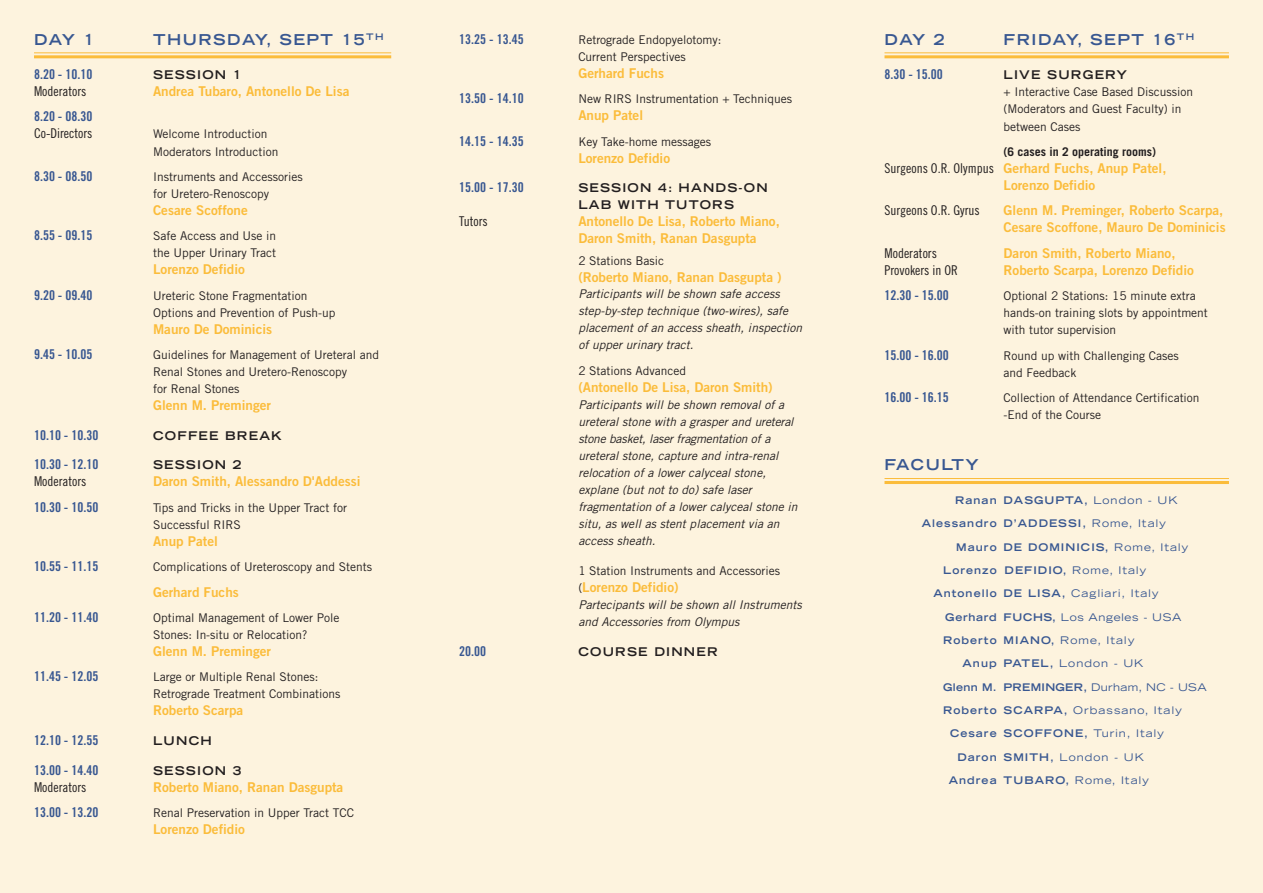
<style>
.page{position:relative;width:1263px;height:893px;background:#fdf3de}
.page>*{position:absolute;margin:0;border:0;box-sizing:border-box;transform-origin:0 0}
.t1{font:700 expanded 15px "Trade Gothic LH";letter-spacing:.1em;color:#385791}
.t2{font:13.5px/17px "Trade Gothic Bold Two";color:#fbbc3a}
.t3{font:13.5px "Trade Gothic Bold Cond Twenty";color:#385791}
.t4{font:13.5px "Trade Gothic Cond Eighteen";color:#231f20}
.t5{font:12px/17px "Trade Gothic";color:#231f20}
.t6{font:italic 12px/17px "Trade Gothic";letter-spacing:.005em;color:#231f20}
.t7{font:700 expanded 12px/17px "Trade Gothic LH";letter-spacing:.1em;color:#231f20}
.t8{font:700 12px "Trade Gothic";color:#231f20}
.t9{font:700 expanded 10.5px "Trade Gothic LH";letter-spacing:.1em;color:#385791}
.t10{font:700 expanded 10.5px "Trade Gothic LH";letter-spacing:.03em;color:#385791}
.t11{font:expanded 10.5px "Trade Gothic LH";letter-spacing:.1em;color:#385791}
.t12{font:expanded 10.5px "Trade Gothic LH";letter-spacing:.065em;color:#385791}
.s1{font-family:"Trade Gothic";font-size:12px;color:#231f20}
.s2{font-family:"Trade Gothic Cond Eighteen";color:#231f20}
.s3{font-weight:400}
.s4{font-weight:700}
</style>
<div class="page">
<hr style="left:34px;top:52px;width:357px;height:1px;background:#fbbc3a">
<hr style="left:34px;top:55px;width:357px;height:3px;background:#fbbc3a">
<hr style="left:884px;top:52px;width:345px;height:1px;background:#fbbc3a">
<hr style="left:884px;top:55px;width:345px;height:3px;background:#fbbc3a">
<hr style="left:884px;top:478px;width:345px;height:1px;background:#fbbc3a">
<hr style="left:884px;top:481px;width:345px;height:3px;background:#fbbc3a">
<p class="t1" style="left:34px;top:34px;width:62px">DAY 1</p>
<p class="t1" style="left:153px;top:34px;width:232px">THURSDAY, SEPT 15<sup>TH</sup></p>
<p class="t3" style="left:34px;top:69px;width:60px">8.20 - 10.10</p>
<p class="t7" style="left:153px;top:67px;width:90px">SESSION 1</p>
<p class="t4" style="left:34px;top:86px;width:54px">Moderators</p>
<p class="t2" style="left:153px;top:84px;width:198px">Andrea Tubaro, Antonello De Lisa</p>
<p class="t3" style="left:34px;top:112px;width:60px">8.20 - 08.30</p>
<p class="t4" style="left:34px;top:129px;width:60px">Co-Directors</p>
<p class="t5" style="left:153px;top:126px;width:127px">Welcome Introduction<br>Moderators Introduction</p>
<p class="t3" style="left:34px;top:171px;width:60px">8.30 - 08.50</p>
<p class="t5" style="left:153px;top:169px;width:151px">Instruments and Accessories for Uretero-Renoscopy</p>
<p class="t2" style="left:153px;top:203px;width:96px">Cesare Scoffone</p>
<p class="t3" style="left:34px;top:231px;width:60px">8.55 - 09.15</p>
<p class="t5" style="left:153px;top:229px;width:125px">Safe Access and Use in the Upper Urinary Tract</p>
<p class="t2" style="left:153px;top:262px;width:93px">Lorenzo Defidio</p>
<p class="t3" style="left:34px;top:290px;width:60px">9.20 - 09.40</p>
<p class="t5" style="left:153px;top:288px;width:184px">Ureteric Stone Fragmentation<br>Options and Prevention of Push-up</p>
<p class="t2" style="left:153px;top:322px;width:121px">Mauro De Dominicis</p>
<p class="t3" style="left:34px;top:349px;width:60px">9.45 - 10.05</p>
<p class="t5" style="left:153px;top:347px;width:228px">Guidelines for Management of Ureteral and<br>Renal Stones and Uretero-Renoscopy<br>for Renal Stones</p>
<p class="t2" style="left:153px;top:398px;width:119px">Glenn M. Preminger</p>
<p class="t3" style="left:34px;top:430px;width:66px">10.10 - 10.30</p>
<p class="t7" style="left:153px;top:428px;width:130px">COFFEE BREAK</p>
<p class="t3" style="left:34px;top:460px;width:66px">10.30 - 12.10</p>
<p class="t7" style="left:153px;top:458px;width:90px">SESSION 2</p>
<p class="t4" style="left:34px;top:476px;width:54px">Moderators</p>
<p class="t2" style="left:153px;top:474px;width:209px">Daron Smith, Alessandro D'Addessi</p>
<p class="t3" style="left:34px;top:502px;width:66px">10.30 - 10.50</p>
<p class="t5" style="left:153px;top:500px;width:196px">Tips and Tricks in the Upper Tract for<br>Successful RIRS</p>
<p class="t2" style="left:153px;top:534px;width:66px">Anup Patel</p>
<p class="t3" style="left:34px;top:561px;width:66px">10.55 - 11.15</p>
<p class="t5" style="left:153px;top:559px;width:221px">Complications of Ureteroscopy and Stents</p>
<p class="t2" style="left:153px;top:584px;width:87px">Gerhard Fuchs</p>
<p class="t3" style="left:34px;top:612px;width:66px">11.20 - 11.40</p>
<p class="t5" style="left:153px;top:610px;width:188px">Optimal Management of Lower Pole<br>Stones: In-situ or Relocation?</p>
<p class="t2" style="left:153px;top:644px;width:119px">Glenn M. Preminger</p>
<p class="t3" style="left:34px;top:672px;width:66px">11.45 - 12.05</p>
<p class="t5" style="left:153px;top:670px;width:189px">Large or Multiple Renal Stones:<br>Retrograde Treatment Combinations</p>
<p class="t2" style="left:153px;top:703px;width:92px">Roberto Scarpa</p>
<p class="t3" style="left:34px;top:735px;width:66px">12.10 - 12.55</p>
<p class="t7" style="left:153px;top:733px;width:60px">LUNCH</p>
<p class="t3" style="left:34px;top:765px;width:66px">13.00 - 14.40</p>
<p class="t7" style="left:153px;top:763px;width:90px">SESSION 3</p>
<p class="t4" style="left:34px;top:782px;width:54px">Moderators</p>
<p class="t2" style="left:153px;top:780px;width:192px">Roberto Miano, Ranan Dasgupta</p>
<p class="t3" style="left:34px;top:807px;width:66px">13.00 - 13.20</p>
<p class="t5" style="left:153px;top:805px;width:202px">Renal Preservation in Upper Tract TCC</p>
<p class="t2" style="left:153px;top:822px;width:93px">Lorenzo Defidio</p>
<p class="t3" style="left:459px;top:34px;width:66px">13.25 - 13.45</p>
<p class="t5" style="left:578px;top:32px;width:145px">Retrograde Endopyelotomy:<br>Current Perspectives</p>
<p class="t2" style="left:578px;top:66px;width:87px">Gerhard Fuchs</p>
<p class="t3" style="left:459px;top:93px;width:66px">13.50 - 14.10</p>
<p class="t5" style="left:578px;top:91px;width:215px">New RIRS Instrumentation + Techniques</p>
<p class="t2" style="left:578px;top:108px;width:66px">Anup Patel</p>
<p class="t3" style="left:459px;top:136px;width:66px">14.15 - 14.35</p>
<p class="t5" style="left:578px;top:134px;width:134px">Key Take-home messages</p>
<p class="t2" style="left:578px;top:150px;width:93px">Lorenzo Defidio</p>
<p class="t3" style="left:459px;top:182px;width:66px">15.00 - 17.30</p>
<p class="t7" style="left:578px;top:180px;width:191px">SESSION 4: HANDS-ON<br>LAB WITH TUTORS</p>
<p class="t4" style="left:459px;top:216px;width:30px">Tutors</p>
<p class="t2" style="left:578px;top:214px;width:203px">Antonello De Lisa, Roberto Miano,<br>Daron Smith, Ranan Dasgupta</p>
<p class="t5" style="left:578px;top:253px;width:87px">2 Stations Basic</p>
<p class="t2" style="left:578px;top:269px;width:205px">(Roberto Miano, Ranan Dasgupta )</p>
<p class="t6" style="left:578px;top:287px;width:225px">Participants will be shown safe access step-by-step technique (two-wires), safe placement of an access sheath, inspection of upper urinary tract.</p>
<p class="t5" style="left:578px;top:363px;width:109px">2 Stations Advanced</p>
<p class="t2" style="left:578px;top:380px;width:196px">(Antonello De Lisa, Daron Smith)</p>
<p class="t6" style="left:578px;top:397px;width:221px">Participants will be shown removal of a ureteral stone with a grasper and ureteral stone basket, laser fragmentation of a ureteral stone, capture and intra-renal relocation of a lower calyceal stone, explane (but not to do) safe laser fragmentation of a lower calyceal stone in situ, as well as stent placement via an access sheath.</p>
<p class="t5" style="left:578px;top:563px;width:203px">1 Station Instruments and Accessories</p>
<p class="t2" style="left:578px;top:580px;width:102px"><span class="s1">(</span>Lorenzo Defidio)</p>
<p class="t6" style="left:578px;top:597px;width:225px">Partecipants will be shown all Instruments and Accessories from Olympus</p>
<p class="t3" style="left:459px;top:646px;width:28px">20.00</p>
<p class="t7" style="left:578px;top:644px;width:141px">COURSE DINNER</p>
<p class="t1" style="left:884px;top:34px;width:62px">DAY 2</p>
<p class="t1" style="left:1003px;top:34px;width:192px">FRIDAY, SEPT 16<sup>TH</sup></p>
<p class="t3" style="left:884px;top:69px;width:60px">8.30 - 15.00</p>
<p class="t7" style="left:1003px;top:67px;width:125px">LIVE SURGERY</p>
<p class="t5" style="left:1003px;top:84px;width:191px">+ Interactive Case Based Discussion (Moderators and Guest Faculty) in between Cases</p>
<p class="t8" style="left:1003px;top:147px;width:154px">(6 cases in 2 operating rooms)</p>
<p class="t2" style="left:1003px;top:161px;width:164px;text-indent:-119px"><span class="s2">Surgeons O.R. Olympus</span> Gerhard Fuchs, Anup Patel,<br>Lorenzo Defidio</p>
<p class="t4" style="left:884px;top:206px;width:97px">Surgeons O.R. Gyrus</p>
<p class="t2" style="left:1003px;top:203px;width:224px">Glenn M. Preminger, Roberto Scarpa,<br>Cesare Scoffone, Mauro De Dominicis</p>
<p class="t4" style="left:884px;top:248px;width:54px">Moderators</p>
<p class="t2" style="left:1003px;top:246px;width:173px">Daron Smith, Roberto Miano,</p>
<p class="t4" style="left:884px;top:265px;width:75px">Provokers in OR</p>
<p class="t2" style="left:1003px;top:263px;width:192px">Roberto Scarpa, Lorenzo Defidio</p>
<p class="t3" style="left:884px;top:291px;width:66px">12.30 - 15.00</p>
<p class="t5" style="left:1003px;top:289px;width:206px">Optional 2 Stations: 15 minute extra hands-on training slots by appointment with tutor supervision</p>
<p class="t3" style="left:884px;top:350px;width:66px">15.00 - 16.00</p>
<p class="t5" style="left:1003px;top:348px;width:177px">Round up with Challenging Cases and Feedback</p>
<p class="t3" style="left:884px;top:392px;width:66px">16.00 - 16.15</p>
<p class="t5" style="left:1003px;top:390px;width:198px">Collection of Attendance Certification -End of the Course</p>
<p class="t1" style="left:884px;top:459px;width:96px">FACULTY</p>
<p class="t9" style="left:955px;top:496px;width:224px">Ranan DASGUPTA, <span class="s3">London - UK</span></p>
<p class="t9" style="left:922px;top:520px;width:246px">Alessandro D’ADDESSI, <span class="s3">Rome, Italy</span></p>
<p class="t9" style="left:956px;top:543px;width:234px">Mauro DE DOMINICIS, <span class="s3">Rome, Italy</span></p>
<p class="t9" style="left:943px;top:566px;width:205px">Lorenzo DEFIDIO, <span class="s3">Rome, Italy</span></p>
<p class="t9" style="left:933px;top:590px;width:227px">Antonello DE LISA, <span class="s3">Cagliari, Italy</span></p>
<p class="t12" style="left:945px;top:613px;width:238px"><span class="s4">Gerhard FUCHS,</span> Los Angeles - USA</p>
<p class="t9" style="left:943px;top:636px;width:193px">Roberto MIANO, <span class="s3">Rome, Italy</span></p>
<p class="t9" style="left:962px;top:660px;width:183px">Anup PATEL, <span class="s3">London - UK</span></p>
<p class="t10" style="left:943px;top:683px;width:265px">Glenn M. PREMINGER, <span class="s3">Durham, NC - USA</span></p>
<p class="t11" style="left:943px;top:706px;width:240px"><span class="s4">Roberto SCARPA,</span> Orbassano, Italy</p>
<p class="t9" style="left:950px;top:730px;width:216px">Cesare SCOFFONE, <span class="s3">Turin, Italy</span></p>
<p class="t9" style="left:957px;top:753px;width:188px">Daron SMITH, <span class="s3">London - UK</span></p>
<p class="t9" style="left:949px;top:776px;width:202px">Andrea TUBARO, <span class="s3">Rome, Italy</span></p>
</div>
